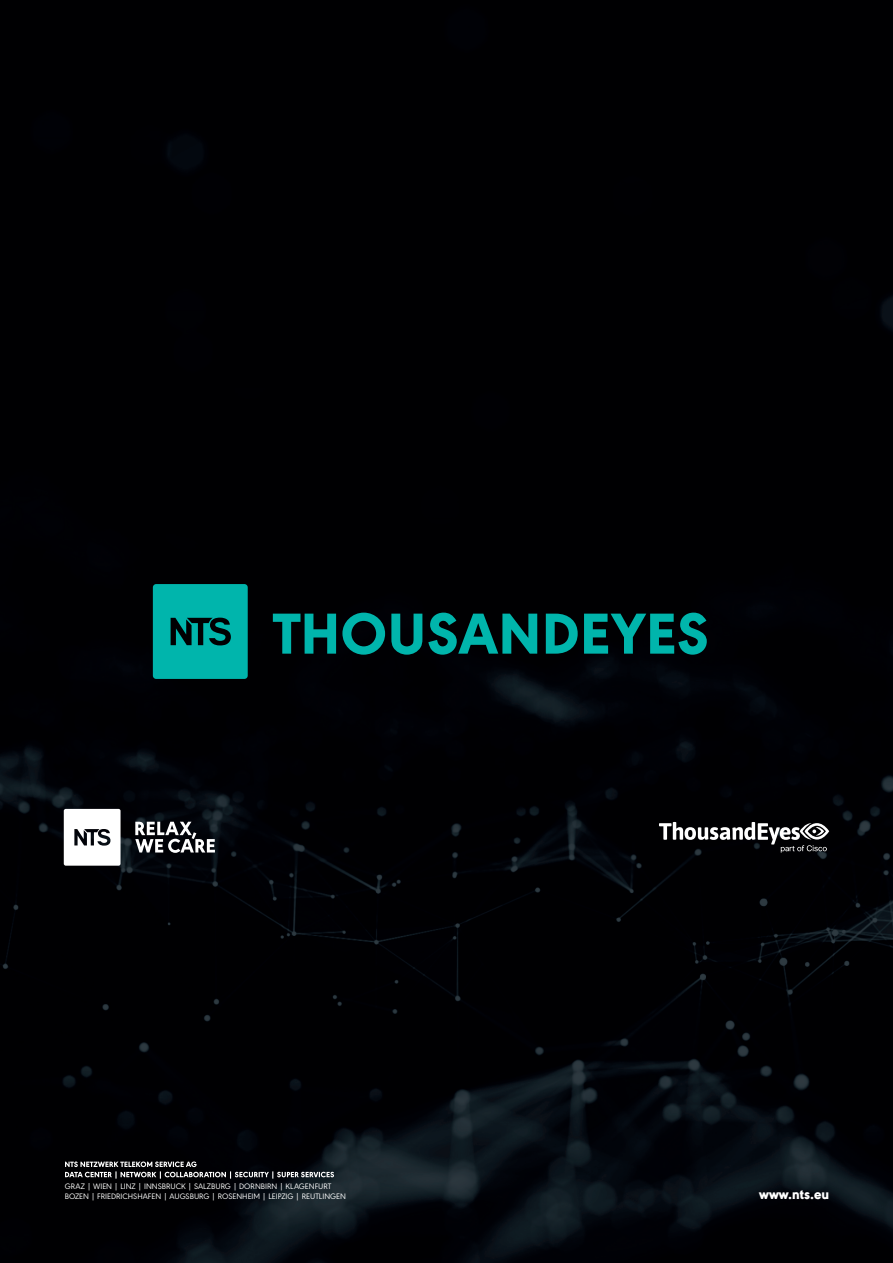
<style>
.page{position:relative;width:893px;height:1263px;background:#fff}
.page>*{position:absolute;margin:0;border:0;box-sizing:border-box;transform-origin:0 0}
.t1{font:800 60px "URW Geometric";letter-spacing:.015em;color:#00b5ac}
.t2{font:800 15px "URW Geometric";color:#fff}
.t3{font:8.25px/9.9px "URW Geometric";color:#fff}
</style>
<div class="page">
<img style="left:0;top:0;width:893px;height:1263px">
<svg style="left:65px;top:1161px;width:269px;height:17px;background:#3a3b3e"></svg>
<svg style="left:135px;top:822px;width:80px;height:31px"></svg>
<svg style="left:64px;top:809px;width:57px;height:57px"></svg>
<svg style="left:153px;top:584px;width:95px;height:95px;background:#00a199"></svg>
<svg style="left:659px;top:822px;width:170px;height:31px"></svg>
<h1 class="t1" style="left:273px;top:589px;width:437px">THOUSANDEYES</h1>
<p class="t3" style="left:65px;top:1180px;width:283px">GRAZ | WIEN | LINZ | INNSBRUCK | SALZBURG | DORNBIRN | KLAGENFURT<br>BOZEN | FRIEDRICHSHAFEN | AUGSBURG | ROSENHEIM | LEIPZIG | REUTLINGEN</p>
<h2 class="t2" style="left:759px;top:1183px;width:71px">www.nts.eu</h2>
</div>
